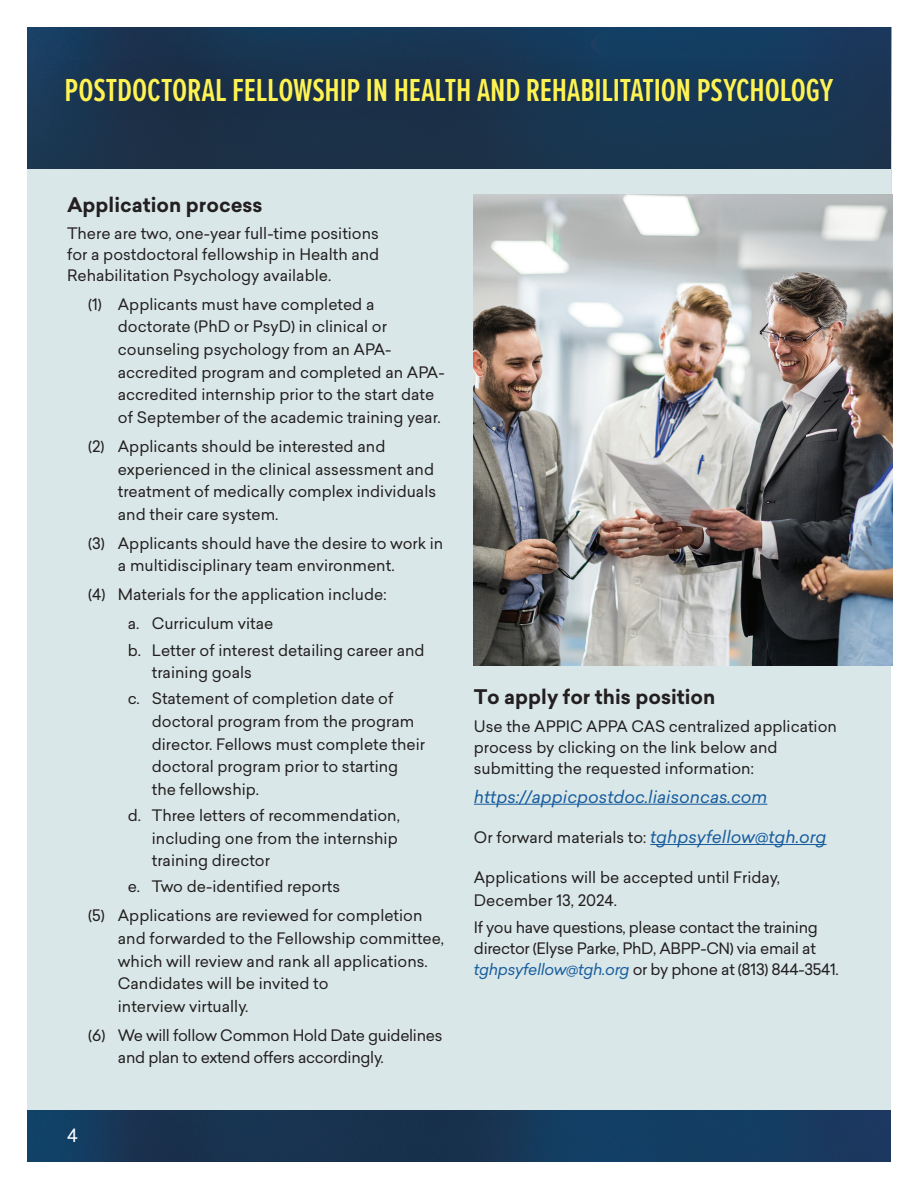
<style>
.page{position:relative;width:918px;height:1188px;background:#fff}
.page>*{position:absolute;margin:0;border:0;box-sizing:border-box;transform-origin:0 0}
.t1{font:600 33px "Proxima Nova Ex Cn";letter-spacing:-.005em;color:#fff353}
.t2{font:700 19.8px "Sailec";color:#231f20}
.t3{font:18px "Sailec";color:#fff}
.t4{font:italic 16.95px "Sailec";color:#175d9e}
.t5{font:15.6px/22.6px "Sailec";color:#231f20}
.t6{font:15.6px/21px "Sailec";letter-spacing:-.02em;color:#231f20}
.s1{font-style:italic;font-size:16.95px;color:#175d9e}
.s2{font-style:italic;color:#175d9e}
</style>
<div class="page">
<hr style="left:917px;top:0;width:1px;height:486px;background:#1f2f3e">
<img style="left:27px;top:27px;width:864px;height:143px">
<div style="left:27px;top:170px;width:864px;height:991px;background:#dae7e8"></div>
<img style="left:27px;top:1110px;width:864px;height:51px">
<div style="left:45px;top:57px;width:807px;height:64px;background:#1f2f3e;opacity:.6"></div>
<hr style="left:474px;top:804px;width:293px;height:1px;background:#175d9e">
<hr style="left:650px;top:844px;width:177px;height:1px;background:#175d9e">
<img style="left:474px;top:195px;width:418px;height:470px">
<h1 class="t1" style="left:65px;top:66px;width:770px">POSTDOCTORAL FELLOWSHIP IN HEALTH AND REHABILITATION PSYCHOLOGY</h1>
<p class="t2" style="left:67px;top:190px;width:197px">Application process</p>
<p class="t5" style="left:67px;top:222px;width:314px;line-height:21px;text-align:justify">There are two, one-year full-time positions for a postdoctoral fellowship in Health and Rehabilitation Psychology available.</p>
<p class="t5" style="left:118px;top:293px;width:328px;text-indent:-30px">(1) Applicants must have completed a doctorate (PhD or PsyD) in clinical or counseling psychology from an APA&shy;accredited program and completed an APA&shy;accredited internship prior to the start date of September of the academic training year.</p>
<p class="t5" style="left:118px;top:435px;width:320px;text-indent:-30px">(2) Applicants should be interested and experienced in the clinical assessment and treatment of medically complex individuals and their care system.</p>
<p class="t5" style="left:118px;top:532px;width:327px;text-indent:-30px">(3) Applicants should have the desire to work in a multidisciplinary team environment.</p>
<p class="t5" style="left:128px;top:580px;width:260px;line-height:29px;text-indent:-40px">(4) Materials for the application include: a. Curriculum vitae</p>
<p class="t5" style="left:152px;top:638px;width:274px;text-indent:-24px">b. Letter of interest detailing career and training goals</p>
<p class="t5" style="left:152px;top:687px;width:275px;text-indent:-24px">c. Statement of completion date of doctoral program from the program director. Fellows must complete their doctoral program prior to starting the fellowship.</p>
<p class="t5" style="left:152px;top:804px;width:249px;text-indent:-24px">d. Three letters of recommendation, including one from the internship training director</p>
<p class="t5" style="left:88px;top:872px;width:336px;line-height:29px;text-indent:40px">e. Two de-identified reports<br>(5) Applications are reviewed for completion</p>
<p class="t5" style="left:118px;top:927px;width:328px">and forwarded to the Fellowship committee, which will review and rank all applications.<br>Candidates will be invited to<br>interview virtually.</p>
<p class="t6" style="left:118px;top:1024px;width:326px;line-height:22.6px;text-indent:-30px">(6) We will follow Common Hold Date guidelines and plan to extend offers accordingly.</p>
<p class="t3" style="left:67px;top:1123px;width:12px">4</p>
<p class="t2" style="left:474px;top:683px;width:243px">To apply for this position</p>
<p class="t5" style="left:474px;top:715px;width:365px;line-height:21px">Use the APPIC APPA CAS centralized application process by clicking on the link below and submitting the requested information:</p>
<p class="t4" style="left:474px;top:785px;width:295px">https://appicpostdoc.liaisoncas.com</p>
<p class="t5" style="left:474px;top:826px;width:354px">Or forward materials to: <span class="s1">tghpsyfellow@tgh.org</span></p>
<p class="t5" style="left:474px;top:866px;width:308px">Applications will be accepted until Friday,<br>December 13, 2024.</p>
<p class="t6" style="left:474px;top:917px;width:366px">If you have questions, please contact the training director (Elyse Parke, PhD, ABPP-CN) via email at <span class="s2">tghpsyfellow@tgh.org</span> or by phone at (813) 844-3541.</p>
</div>
